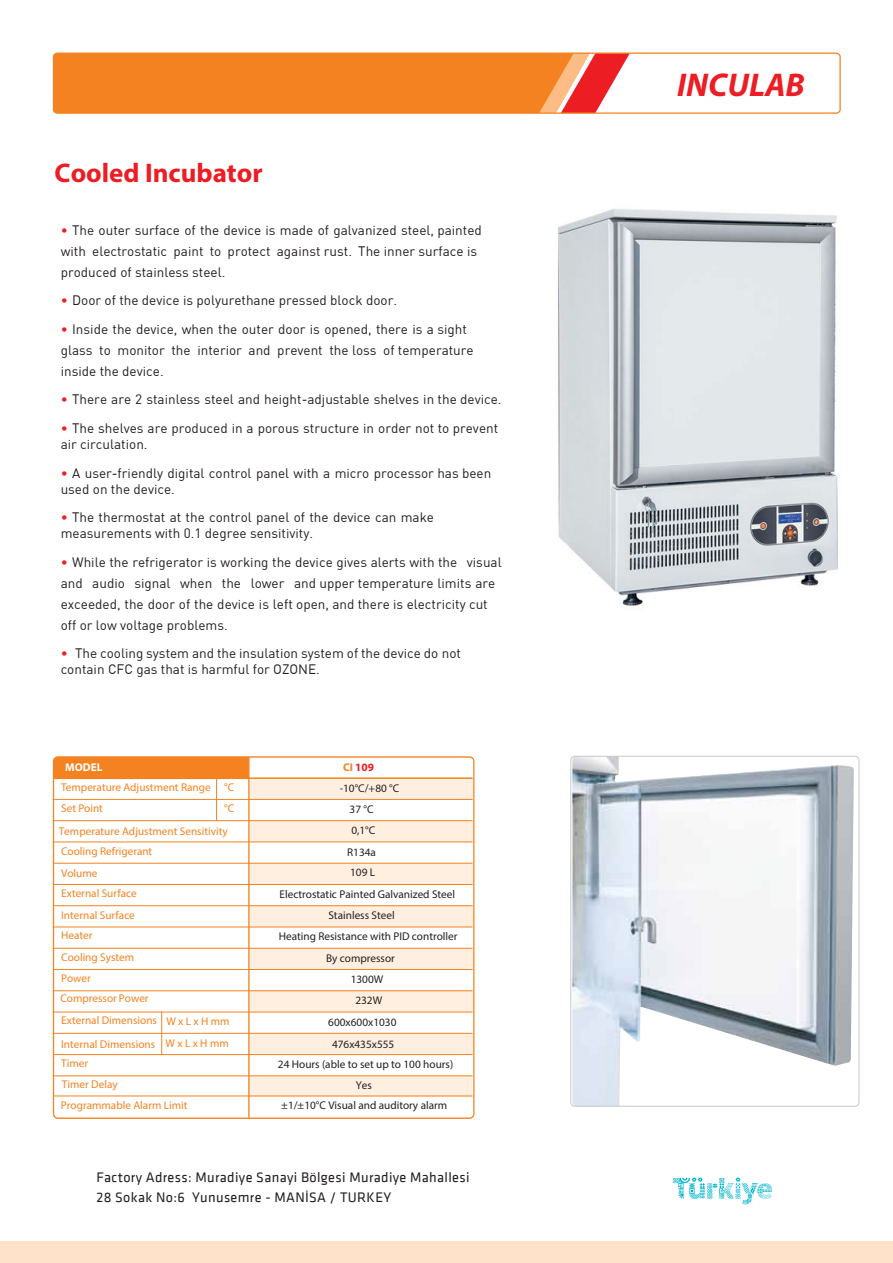
<style>
.page{position:relative;width:893px;height:1263px;background:#fff}
.page>*{position:absolute;margin:0;border:0;box-sizing:border-box;transform-origin:0 0}
.t1{font:italic 700 33px "Myriad Pro";color:#ed1d24}
.t2{font:700 27px "Myriad Pro";color:#ed1d24}
.t3{font:14.25px/19.5px "Klavika";letter-spacing:.025em;color:#231f20}
.t4{font:13.5px/21px "DINPLAINT";color:#231f20}
.t5{font:11.25px/21.1px "Myriad Pro";color:#f58220}
.t6{font:11.25px/22px "Myriad Pro";color:#231f20;text-align:center}
.t7{font:700 11.25px "Myriad Pro";color:#ed1d24}
.t8{font:700 11.25px "Myriad Pro";color:#fff}
.s1{color:#ed1d24}
.s2{color:#f58220}
</style>
<div class="page">
<svg style="left:54px;top:53px;width:575px;height:59px;background:#f5822b"></svg>
<div style="left:53px;top:53px;width:788px;height:61px;border:1px solid #f58220;border-radius:4px"></div>
<div style="left:572px;top:754px;width:289px;height:350px;background:linear-gradient(to bottom,#fff,#fff);border-radius:4px"></div>
<img style="left:572px;top:758px;width:282px;height:346px">
<div style="left:570px;top:756px;width:289px;height:350px;border:1px solid #c7c8ca;border-radius:4px"></div>
<div style="left:0;top:1242px;width:893px;height:21px;background:#fee2c9"></div>
<div style="left:250px;top:778px;width:222px;height:21px;background:#ffefe1"></div>
<div style="left:250px;top:821px;width:222px;height:21px;background:#ffefe1"></div>
<div style="left:250px;top:863px;width:222px;height:22px;background:#ffefe1"></div>
<div style="left:250px;top:906px;width:222px;height:21px;background:#ffefe1"></div>
<div style="left:250px;top:948px;width:222px;height:22px;background:#ffefe1"></div>
<div style="left:250px;top:991px;width:222px;height:21px;background:#ffefe1"></div>
<div style="left:250px;top:1033px;width:222px;height:22px;background:#ffefe1"></div>
<hr style="left:54px;top:777px;width:418px;height:2px;background:#f58220">
<hr style="left:54px;top:799px;width:418px;height:1px;background:#f58220">
<hr style="left:216px;top:778px;width:1px;height:43px;background:#f58220">
<hr style="left:54px;top:820px;width:418px;height:1px;background:#f58220">
<hr style="left:54px;top:842px;width:418px;height:1px;background:#f58220">
<hr style="left:54px;top:863px;width:418px;height:1px;background:#f58220">
<hr style="left:54px;top:884px;width:418px;height:1px;background:#f58220">
<hr style="left:54px;top:905px;width:418px;height:1px;background:#f58220">
<hr style="left:54px;top:927px;width:418px;height:1px;background:#f58220">
<hr style="left:54px;top:948px;width:418px;height:1px;background:#f58220">
<hr style="left:54px;top:969px;width:418px;height:1px;background:#f58220">
<hr style="left:54px;top:990px;width:418px;height:1px;background:#f58220">
<hr style="left:54px;top:1012px;width:418px;height:1px;background:#f58220">
<hr style="left:54px;top:1033px;width:418px;height:1px;background:#f58220">
<hr style="left:54px;top:1054px;width:418px;height:1px;background:#f58220">
<div style="left:250px;top:1075px;width:222px;height:21px;background:#ffefe1"></div>
<hr style="left:54px;top:1075px;width:418px;height:1px;background:#f58220">
<div style="left:55px;top:758px;width:193px;height:19px;background:#f58220"></div>
<div style="left:53px;top:756px;width:421px;height:363px;border:1px solid #f58220;border-radius:4px"></div>
<hr style="left:248px;top:757px;width:2px;height:361px;background:#f58220">
<hr style="left:54px;top:1096px;width:418px;height:1px;background:#f58220">
<hr style="left:161px;top:1011px;width:1px;height:43px;background:#f58220">
<svg style="left:673px;top:1177px;width:99px;height:27px"></svg>
<img style="left:558px;top:209px;width:280px;height:397px">
<h2 class="t2" style="left:55px;top:155px;width:210px">Cooled Incubator</h2>
<p class="t4" style="left:61px;top:219px;width:423px"><span class="s1">•</span> The outer surface of the device is made of galvanized steel, painted with electrostatic paint to protect against rust. The inner surface is produced of stainless steel.</p>
<p class="t4" style="left:61px;top:290px;width:338px"><span class="s1">•</span> Door of the device is polyurethane pressed block door.</p>
<p class="t4" style="left:61px;top:318px;width:414px"><span class="s1">•</span> Inside the device, when the outer door is opened, there is a sight glass to monitor the interior and prevent the loss of temperature inside the device.</p>
<p class="t4" style="left:61px;top:389px;width:442px"><span class="s1">•</span> There are 2 stainless steel and height-adjustable shelves in the device.</p>
<p class="t4" style="left:61px;top:420px;width:439px;line-height:16.2px"><span class="s1">•</span> The shelves are produced in a porous structure in order not to prevent air circulation.</p>
<p class="t4" style="left:61px;top:464px;width:432px;line-height:16.2px"><span class="s1">•</span> A user-friendly digital control panel with a micro processor has been used on the device.</p>
<p class="t4" style="left:61px;top:509px;width:375px;line-height:16.2px"><span class="s1">•</span> The thermostat at the control panel of the device can make measurements with 0.1 degree sensitivity.</p>
<p class="t4" style="left:61px;top:551px;width:442px"><span class="s1">•</span> While the refrigerator is working the device gives alerts with the visual and audio signal when the lower and upper temperature limits are exceeded, the door of the device is left open, and there is electricity cut off or low voltage problems.</p>
<p class="t4" style="left:61px;top:644px;width:402px;line-height:16.2px"><span class="s1">•</span> The cooling system and the insulation system of the device do not contain CFC gas that is harmful for OZONE.</p>
<p class="t8" style="left:65px;top:760px;width:39px">MODEL</p>
<p class="t5" style="left:61px;top:776px;width:175px">Temperature Adjustment Range °C<br>Set Point</p>
<p class="t5" style="left:224px;top:797px;width:12px">°C</p>
<p class="t7" style="left:343px;top:760px;width:32px"><span class="s2">CI</span> 109</p>
<p class="t6" style="left:340px;top:777px;width:61px">-10°C/+80 °C</p>
<p class="t6" style="left:350px;top:798px;width:26px">37 °C</p>
<p class="t5" style="left:59px;top:820px;width:171px">Temperature Adjustment Sensitivity</p>
<p class="t6" style="left:351px;top:819px;width:25px">0,1°C</p>
<p class="t5" style="left:61px;top:840px;width:93px">Cooling Refrigerant</p>
<p class="t6" style="left:347px;top:840px;width:30px">R134a</p>
<p class="t5" style="left:61px;top:862px;width:38px">Volume</p>
<p class="t6" style="left:350px;top:861px;width:27px">109 L</p>
<p class="t5" style="left:61px;top:883px;width:77px">External Surface<br>Internal Surface<br>Heater<br>Cooling System<br>Power</p>
<p class="t5" style="left:61px;top:1008px;width:170px;line-height:23.7px">External Dimensions W x L x H mm<br>Internal Dimensions W x L x H mm</p>
<p class="t5" style="left:60px;top:988px;width:90px">Compressor Power</p>
<p class="t6" style="left:280px;top:883px;width:177px">Electrostatic Painted Galvanized Steel</p>
<p class="t6" style="left:328px;top:904px;width:68px">Stainless Steel</p>
<p class="t6" style="left:279px;top:925px;width:180px">Heating Resistance with PID controller</p>
<p class="t6" style="left:326px;top:946px;width:70px">By compressor</p>
<p class="t6" style="left:351px;top:968px;width:34px">1300W</p>
<p class="t6" style="left:328px;top:1011px;width:70px">600x600x1030<br>476x435x555</p>
<p class="t6" style="left:355px;top:989px;width:28px">232W</p>
<p class="t5" style="left:61px;top:1052px;width:58px">Timer<br>Timer Delay</p>
<p class="t5" style="left:61px;top:1094px;width:128px">Programmable Alarm Limit</p>
<p class="t6" style="left:278px;top:1053px;width:177px;line-height:21.3px">24 Hours (able to set up to 100 hours)<br>Yes</p>
<p class="t6" style="left:281px;top:1094px;width:167px">±1/±10°C Visual and auditory alarm</p>
<p class="t3" style="left:96px;top:1168px;width:375px">Factory Adress: Muradiye Sanayi Bölgesi Muradiye Mahallesi<br>28 Sokak No:6 Yunusemre - MAN‹SA / TURKEY</p>
<h1 class="t1" style="left:677px;top:64px;width:129px">INCULAB</h1>
</div>
